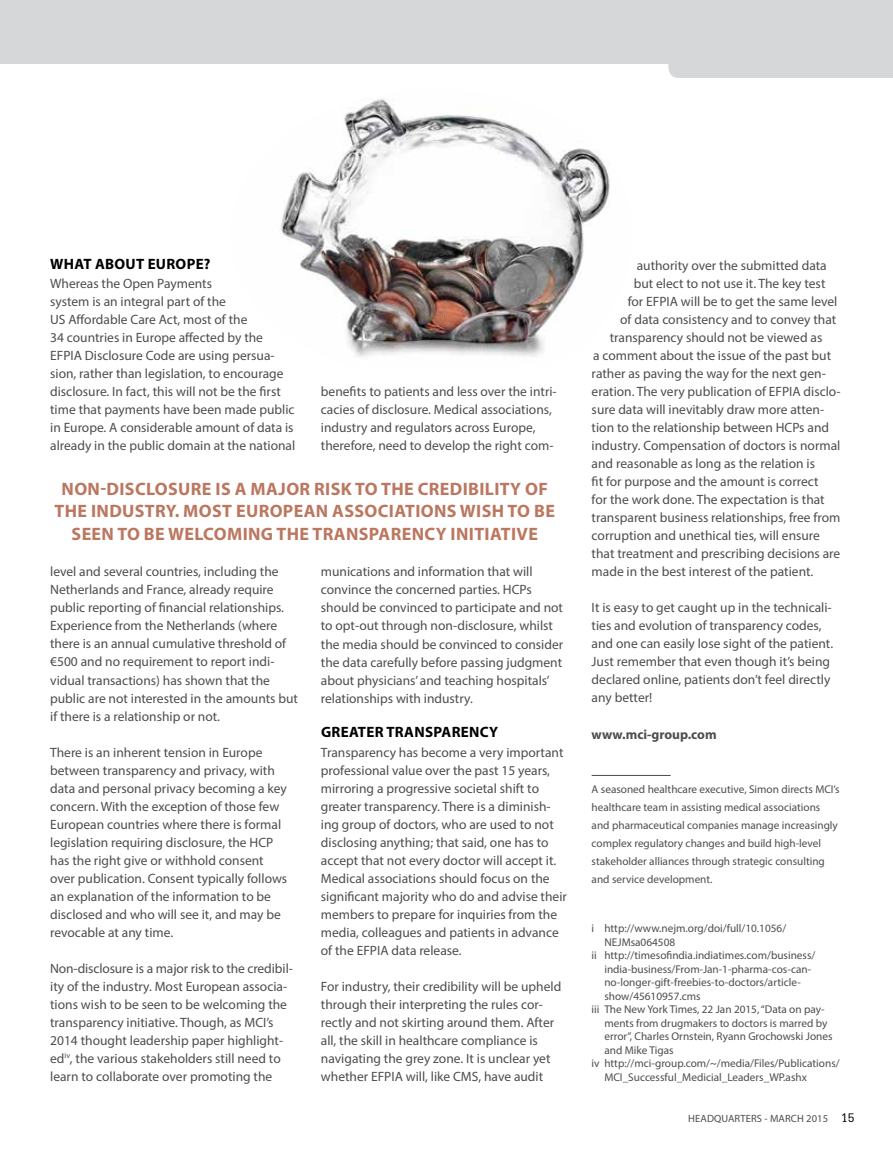
<style>
.page{position:relative;width:893px;height:1149px;background:#fff}
.page>*{position:absolute;margin:0;border:0;box-sizing:border-box;transform-origin:0 0}
.t1{font:700 18px/22.5px "Myriad Pro";letter-spacing:.02em;color:#bb7760;text-align:center}
.t2{font:700 15px "Myriad Pro";letter-spacing:.02em;color:#000}
.t3{font:13.5px/18px "Myriad Pro";color:#4d4d4f}
.t4{font:700 13.5px "Myriad Pro";color:#4d4d4f}
.t5{font:11.25px/18px "Myriad Pro";color:#4d4d4f}
.t6{font:10.5px "Myriad Pro";letter-spacing:.01em;color:#4d4d4f}
.s1{font-family:"Glypha LT";font-size:12px;color:#000}
</style>
<div class="page">
<div style="left:0;top:0;width:893px;height:64px;background:#d5d7d8"></div>
<div style="left:668px;top:64px;width:225px;height:14px;background:#d5d7d8"></div>
<hr style="left:592px;top:775px;width:79px;height:1px;background:#4d4d4f">
<img style="left:280px;top:99px;width:330px;height:258px">
<p class="t2" style="left:50px;top:254px;width:162px">WHAT ABOUT EUROPE?</p>
<p class="t3" style="left:50px;top:274px;width:247px">Whereas the Open Payments<br>system is an integral part of the<br>US Affordable Care Act, most of the<br>34 countries in Europe affected by the EFPIA Disclosure Code are using persua&shy;sion, rather than legislation, to encourage disclosure. In fact, this will not be the first time that payments have been made public in Europe. A considerable amount of data is already in the public domain at the national</p>
<p class="t3" style="left:321px;top:382px;width:237px">benefits to patients and less over the intri&shy;cacies of disclosure. Medical associations, industry and regulators across Europe, therefore, need to develop the right com-</p>
<h1 class="t1" style="left:55px;top:477px;width:502px">NON-DISCLOSURE IS A MAJOR RISK TO THE CREDIBILITY OF<br>THE INDUSTRY. MOST EUROPEAN ASSOCIATIONS WISH TO BE<br>SEEN TO BE WELCOMING THE TRANSPARENCY INITIATIVE</h1>
<p class="t3" style="left:50px;top:562px;width:249px">level and several countries, including the Netherlands and France, already require public reporting of financial relationships.<br>Experience from the Netherlands (where there is an annual cumulative threshold of €500 and no requirement to report indi&shy;vidual transactions) has shown that the public are not interested in the amounts but if there is a relationship or not.</p>
<p class="t3" style="left:50px;top:742px;width:239px">There is an inherent tension in Europe between transparency and privacy, with data and personal privacy becoming a key concern. With the exception of those few European countries where there is formal legislation requiring disclosure, the HCP has the right give or withhold consent over publication. Consent typically follows an explanation of the information to be disclosed and who will see it, and may be revocable at any time.</p>
<p class="t3" style="left:50px;top:958px;width:244px">Non-disclosure is a major risk to the credibil&shy;ity of the industry. Most European associa&shy;tions wish to be seen to be welcoming the transparency initiative. Though, as MCI’s 2014 thought leadership paper highlight&shy;ed<sup>iv</sup>, the various stakeholders still need to learn to collaborate over promoting the</p>
<p class="t3" style="left:321px;top:562px;width:244px">munications and information that will convince the concerned parties. HCPs should be convinced to participate and not to opt-out through non-disclosure, whilst the media should be convinced to consider the data carefully before passing judgment about physicians’ and teaching hospitals’ relationships with industry.</p>
<p class="t2" style="left:321px;top:722px;width:179px">GREATER TRANSPARENCY</p>
<p class="t3" style="left:321px;top:742px;width:248px">Transparency has become a very important professional value over the past 15 years, mirroring a progressive societal shift to greater transparency. There is a diminish&shy;ing group of doctors, who are used to not disclosing anything; that said, one has to accept that not every doctor will accept it.<br>Medical associations should focus on the significant majority who do and advise their members to prepare for inquiries from the media, colleagues and patients in advance of the EFPIA data release.</p>
<p class="t3" style="left:321px;top:976px;width:242px">For industry, their credibility will be upheld through their interpreting the rules cor&shy;rectly and not skirting around them. After all, the skill in healthcare compliance is navigating the grey zone. It is unclear yet whether EFPIA will, like CMS, have audit</p>
<p class="t3" style="left:637px;top:256px;width:192px">authority over the submitted data</p>
<p class="t3" style="left:634px;top:274px;width:193px">but elect to not use it. The key test</p>
<p class="t3" style="left:628px;top:292px;width:211px">for EFPIA will be to get the same level</p>
<p class="t3" style="left:620px;top:310px;width:218px">of data consistency and to convey that</p>
<p class="t3" style="left:610px;top:328px;width:214px">transparency should not be viewed as</p>
<p class="t3" style="left:593px;top:346px;width:239px">a comment about the issue of the past but</p>
<p class="t3" style="left:592px;top:364px;width:236px">rather as paving the way for the next gen-</p>
<p class="t3" style="left:592px;top:382px;width:251px">eration. The very publication of EFPIA disclo-</p>
<p class="t3" style="left:592px;top:400px;width:234px">sure data will inevitably draw more atten-</p>
<p class="t3" style="left:592px;top:418px;width:239px">tion to the relationship between HCPs and</p>
<p class="t3" style="left:592px;top:436px;width:250px">industry. Compensation of doctors is normal</p>
<p class="t3" style="left:592px;top:454px;width:225px">and reasonable as long as the relation is</p>
<p class="t3" style="left:592px;top:472px;width:228px">fit for purpose and the amount is correct</p>
<p class="t3" style="left:592px;top:490px;width:235px">for the work done. The expectation is that</p>
<p class="t3" style="left:592px;top:508px;width:250px">transparent business relationships, free from</p>
<p class="t3" style="left:592px;top:526px;width:230px">corruption and unethical ties, will ensure</p>
<p class="t3" style="left:592px;top:544px;width:250px">that treatment and prescribing decisions are</p>
<p class="t3" style="left:592px;top:562px;width:223px">made in the best interest of the patient.</p>
<p class="t3" style="left:592px;top:598px;width:243px">It is easy to get caught up in the technicali&shy;ties and evolution of transparency codes, and one can easily lose sight of the patient.<br>Just remember that even though it’s being declared online, patients don’t feel directly any better!</p>
<p class="t4" style="left:592px;top:725px;width:126px">WWW.MCI-GROUP.COM</p>
<p class="t5" style="left:592px;top:779px;width:249px">A seasoned healthcare executive, Simon directs MCI’s healthcare team in assisting medical associations and pharmaceutical companies manage increasingly complex regulatory changes and build high-level stakeholder alliances through strategic consulting and service development.</p>
<p class="t5" style="left:592px;top:919px;width:196px">i http://www.nejm.org/doi/full/10.1056/</p>
<p class="t5" style="left:604px;top:932px;width:72px">NEJMsa064508</p>
<p class="t5" style="left:592px;top:946px;width:225px">ii http://timesofindia.indiatimes.com/business/</p>
<p class="t5" style="left:604px;top:959px;width:208px">india-business/From-Jan-1-pharma-cos-can-</p>
<p class="t5" style="left:604px;top:973px;width:198px">no-longer-gift-freebies-to-doctors/article-</p>
<p class="t5" style="left:604px;top:986px;width:98px">show/45610957.cms</p>
<p class="t5" style="left:592px;top:1000px;width:234px">iii The New York Times, 22 Jan 2015, “Data on pay-</p>
<p class="t5" style="left:604px;top:1013px;width:225px">ments from drugmakers to doctors is marred by</p>
<p class="t5" style="left:604px;top:1027px;width:230px">error”, Charles Ornstein, Ryann Grochowski Jones</p>
<p class="t5" style="left:604px;top:1040px;width:71px">and Mike Tigas</p>
<p class="t5" style="left:592px;top:1054px;width:250px">iv http://mci-group.com/~/media/Files/Publications/</p>
<p class="t5" style="left:604px;top:1067px;width:204px">MCI_Successful_Medicial_Leaders_WP.ashx</p>
<p class="t6" style="left:688px;top:1111px;width:168px">HEADQUARTERS - MARCH 2015 <span class="s1">15</span></p>
</div>
